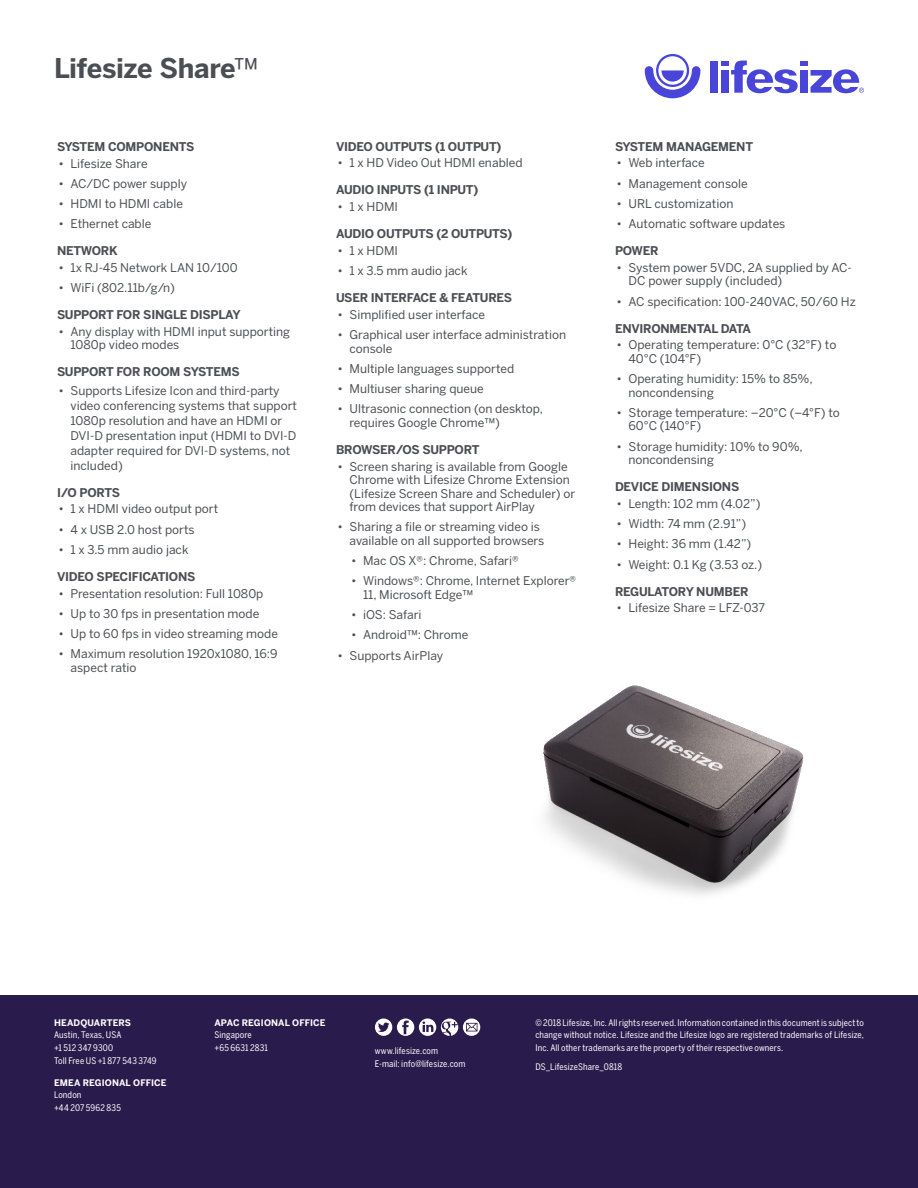
<style>
.page{position:relative;width:918px;height:1188px;background:#fff}
.page>*{position:absolute;margin:0;border:0;box-sizing:border-box;transform-origin:0 0}
.t1{font:700 27px "Benton Sans";letter-spacing:-.02em;color:#4b4f54}
.t2{font:12px/13.5px "Benton Sans";color:#4b4f54}
.t3{font:700 12px "Benton Sans";letter-spacing:-.02em;color:#4b4f54}
.t4{font:9px/12.8px "Benton Sans Cond";letter-spacing:.015em;color:#fff}
.t5{font:700 9px "Benton Sans";letter-spacing:.01em;color:#fff}
.s1{font-weight:400}
</style>
<div class="page">
<div style="left:0;top:996px;width:918px;height:192px;background:#2a1b4d"></div>
<svg style="left:375px;top:1019px;width:105px;height:17px"></svg>
<svg style="left:645px;top:54px;width:55px;height:44px"></svg>
<div style="left:721px;top:61px;width:8px;height:5px;background:#4a45d9"></div>
<div style="left:721px;top:70px;width:8px;height:23px;background:#4a45d9"></div>
<div style="left:710px;top:61px;width:8px;height:32px;background:#4a45d9"></div>
<div style="left:800px;top:61px;width:8px;height:5px;background:#4a45d9"></div>
<div style="left:800px;top:70px;width:8px;height:23px;background:#4a45d9"></div>
<svg style="left:731px;top:61px;width:67px;height:32px"></svg>
<svg style="left:811px;top:69px;width:53px;height:24px"></svg>
<img style="left:543px;top:685px;width:261px;height:210px">
<h1 class="t1" style="left:54px;top:52px;width:206px">Lifesize Share<span class="s1">™</span></h1>
<p class="t3" style="left:57px;top:139px;width:139px">SYSTEM COMPONENTS</p>
<p class="t2" style="left:58px;top:156px;width:91px">• Lifesize Share</p>
<p class="t2" style="left:58px;top:177px;width:130px">• AC/DC power supply</p>
<p class="t2" style="left:58px;top:197px;width:126px">• HDMI to HDMI cable</p>
<p class="t2" style="left:58px;top:217px;width:94px">• Ethernet cable</p>
<p class="t3" style="left:57px;top:244px;width:62px">NETWORK</p>
<p class="t2" style="left:58px;top:261px;width:181px">• 1x RJ-45 Network LAN 10/100</p>
<p class="t2" style="left:58px;top:281px;width:118px">• WiFi (802.11b/g/n)</p>
<p class="t3" style="left:57px;top:308px;width:185px">SUPPORT FOR SINGLE DISPLAY</p>
<p class="t2" style="left:70px;top:325px;width:221px;text-indent:-12px">• Any display with HDMI input supporting<br>1080p video modes</p>
<p class="t3" style="left:57px;top:365px;width:184px">SUPPORT FOR ROOM SYSTEMS</p>
<p class="t2" style="left:70px;top:383px;width:228px;line-height:15px;text-indent:-12px">• Supports Lifesize Icon and third-party video conferencing systems that support 1080p resolution and have an HDMI or DVI-D presentation input (HDMI to DVI-D adapter required for DVI-D systems, not included)</p>
<p class="t3" style="left:57px;top:485px;width:65px">I/O PORTS</p>
<p class="t2" style="left:58px;top:502px;width:161px">• 1 x HDMI video output port</p>
<p class="t2" style="left:58px;top:522px;width:138px">• 4 x USB 2.0 host ports</p>
<p class="t2" style="left:58px;top:543px;width:132px">• 1 x 3.5 mm audio jack</p>
<p class="t3" style="left:57px;top:569px;width:140px">VIDEO SPECIFICATIONS</p>
<p class="t2" style="left:58px;top:586px;width:206px">• Presentation resolution: Full 1080p</p>
<p class="t2" style="left:58px;top:607px;width:202px">• Up to 30 fps in presentation mode</p>
<p class="t2" style="left:58px;top:627px;width:221px">• Up to 60 fps in video streaming mode</p>
<p class="t2" style="left:70px;top:647px;width:209px;text-indent:-12px">• Maximum resolution 1920x1080, 16:9 aspect ratio</p>
<p class="t3" style="left:336px;top:139px;width:167px">VIDEO OUTPUTS (1 OUTPUT)</p>
<p class="t2" style="left:338px;top:156px;width:187px">• 1 x HD Video Out HDMI enabled</p>
<p class="t3" style="left:336px;top:183px;width:144px">AUDIO INPUTS (1 INPUT)</p>
<p class="t2" style="left:338px;top:200px;width:62px">• 1 x HDMI</p>
<p class="t3" style="left:336px;top:227px;width:178px">AUDIO OUTPUTS (2 OUTPUTS)</p>
<p class="t2" style="left:338px;top:244px;width:62px">• 1 x HDMI</p>
<p class="t2" style="left:338px;top:264px;width:132px">• 1 x 3.5 mm audio jack</p>
<p class="t3" style="left:336px;top:291px;width:178px">USER INTERFACE &amp; FEATURES</p>
<p class="t2" style="left:338px;top:308px;width:149px">• Simplified user interface</p>
<p class="t2" style="left:350px;top:328px;width:218px;text-indent:-12px">• Graphical user interface administration console</p>
<p class="t2" style="left:338px;top:362px;width:178px">• Multiple languages supported</p>
<p class="t2" style="left:338px;top:382px;width:148px">• Multiuser sharing queue</p>
<p class="t2" style="left:350px;top:402px;width:195px;text-indent:-12px">• Ultrasonic connection (on desktop, requires Google Chrome™)</p>
<p class="t3" style="left:336px;top:442px;width:145px">BROWSER/OS SUPPORT</p>
<p class="t2" style="left:350px;top:459px;width:227px;text-indent:-12px">• Screen sharing is available from Google Chrome with Lifesize Chrome Extension (Lifesize Screen Share and Scheduler) or from devices that support AirPlay</p>
<p class="t2" style="left:350px;top:520px;width:196px;text-indent:-12px">• Sharing a file or streaming video is available on all supported browsers</p>
<p class="t2" style="left:351px;top:554px;width:169px">• Mac OS X®: Chrome, Safari®</p>
<p class="t2" style="left:363px;top:574px;width:215px;text-indent:-12px">• Windows®: Chrome, Internet Explorer®<br>11, Microsoft Edge™</p>
<p class="t2" style="left:351px;top:608px;width:72px">• iOS: Safari</p>
<p class="t2" style="left:351px;top:628px;width:119px">• Android™: Chrome</p>
<p class="t2" style="left:338px;top:648px;width:107px">• Supports AirPlay</p>
<p class="t3" style="left:615px;top:139px;width:140px">SYSTEM MANAGEMENT</p>
<p class="t2" style="left:616px;top:156px;width:90px">• Web interface</p>
<p class="t2" style="left:616px;top:176px;width:133px">• Management console</p>
<p class="t2" style="left:616px;top:197px;width:119px">• URL customization</p>
<p class="t2" style="left:616px;top:217px;width:170px">• Automatic software updates</p>
<p class="t3" style="left:615px;top:244px;width:45px">POWER</p>
<p class="t2" style="left:628px;top:261px;width:225px;text-indent:-12px">• System power 5VDC, 2A supplied by AC-<br>DC power supply (included)</p>
<p class="t2" style="left:616px;top:294px;width:241px">• AC specification: 100-240VAC, 50/60 Hz</p>
<p class="t3" style="left:615px;top:321px;width:138px">ENVIRONMENTAL DATA</p>
<p class="t2" style="left:628px;top:338px;width:209px;text-indent:-12px">• Operating temperature: 0°C (32°F) to<br>40°C (104°F)</p>
<p class="t2" style="left:628px;top:372px;width:186px;text-indent:-12px">• Operating humidity: 15% to 85%, noncondensing</p>
<p class="t2" style="left:628px;top:406px;width:213px;text-indent:-12px">• Storage temperature: –20°C (–4°F) to<br>60°C (140°F)</p>
<p class="t2" style="left:628px;top:439px;width:176px;text-indent:-12px">• Storage humidity: 10% to 90%, noncondensing</p>
<p class="t3" style="left:615px;top:480px;width:126px">DEVICE DIMENSIONS</p>
<p class="t2" style="left:616px;top:497px;width:145px">• Length: 102 mm (4.02”)</p>
<p class="t2" style="left:616px;top:517px;width:131px">• Width: 74 mm (2.91”)</p>
<p class="t2" style="left:616px;top:537px;width:136px">• Height: 36 mm (1.42”)</p>
<p class="t2" style="left:616px;top:557px;width:147px">• Weight: 0.1 Kg (3.53 oz.)</p>
<p class="t3" style="left:615px;top:584px;width:135px">REGULATORY NUMBER</p>
<p class="t2" style="left:616px;top:601px;width:150px">• Lifesize Share = LFZ-037</p>
<p class="t5" style="left:54px;top:1017px;width:79px">HEADQUARTERS</p>
<p class="t4" style="left:54px;top:1029px;width:104px">Austin, Texas, USA<br>+1 512 347 9300<br>Toll Free US +1 877 543 3749</p>
<p class="t5" style="left:54px;top:1077px;width:114px">EMEA REGIONAL OFFICE</p>
<p class="t4" style="left:54px;top:1089px;width:68px">London<br>+44 207 5962 835</p>
<p class="t5" style="left:214px;top:1017px;width:113px">APAC REGIONAL OFFICE</p>
<p class="t4" style="left:214px;top:1029px;width:55px">Singapore +65 6631 2831</p>
<p class="t4" style="left:375px;top:1044px;width:92px">www.lifesize.com<br>E-mail: info@lifesize.com</p>
<p class="t4" style="left:535px;top:1016px;width:330px;text-align:justify">© 2018 Lifesize, Inc. All rights reserved. Information contained in this document is subject to change without notice. Lifesize and the Lifesize logo are registered trademarks of Lifesize, Inc. All other trademarks are the property of their respective owners.</p>
<p class="t4" style="left:535px;top:1060px;width:88px">DS_LifesizeShare_0818</p>
</div>
